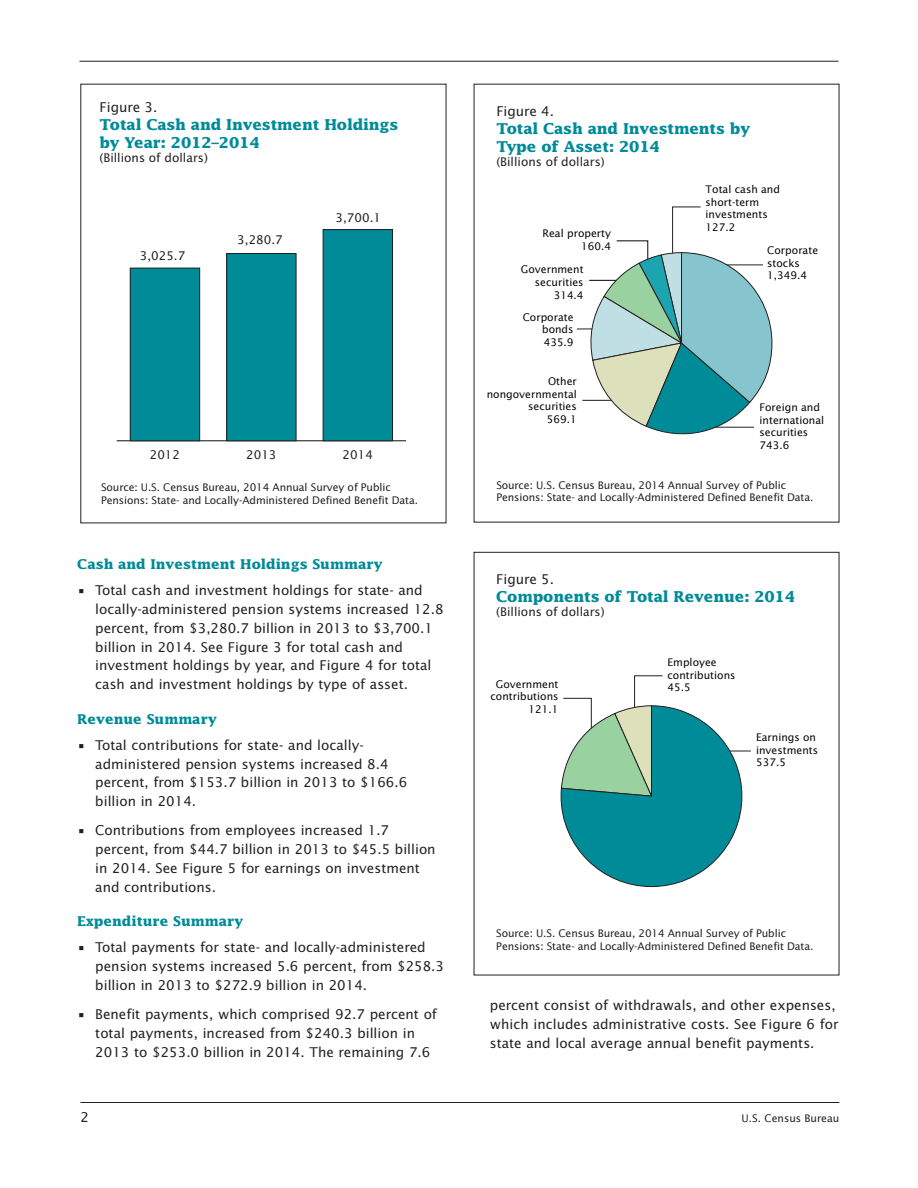
<style>
.page{position:relative;width:918px;height:1188px;background:#fff}
.page>*{position:absolute;margin:0;border:0;box-sizing:border-box;transform-origin:0 0}
.t1{font:700 15px/18px "Lucida";letter-spacing:-.01em;color:#008b98}
.t2{font:13.5px/18.8px "Lucida Sans";color:#231f20}
.subhead2{font:700 13.5px "Lucida";color:#008b98}
.t3{font:12px "Lucida Sans";color:#231f20}
.t4{font:10.5px/12.6px "Lucida Sans";letter-spacing:-.01em;color:#231f20}
.t5{font:10.5px/12.6px "Lucida Sans";color:#050504}
</style>
<div class="page">
<hr style="left:80px;top:61px;width:758px;height:1px;background:#231f20">
<hr style="left:80px;top:1102px;width:759px;height:1px;background:#231f20">
<hr style="left:117px;top:441px;width:289px;height:1px;background:#231f20">
<div style="left:130px;top:268px;width:70px;height:173px;background:#008b98"></div>
<div style="left:130px;top:268px;width:70px;height:173px;border:1px solid #231f20"></div>
<div style="left:227px;top:254px;width:69px;height:187px;background:#008b98"></div>
<div style="left:226px;top:253px;width:70px;height:188px;border:1px solid #231f20"></div>
<div style="left:323px;top:230px;width:70px;height:211px;background:#008b98"></div>
<div style="left:323px;top:229px;width:70px;height:212px;border:1px solid #231f20"></div>
<hr style="left:577px;top:329px;width:43px;height:1px;background:#231f20">
<hr style="left:582px;top:400px;width:41px;height:1px;background:#231f20">
<svg style="left:588px;top:207px;width:184px;height:228px"></svg>
<svg style="left:561px;top:675px;width:190px;height:212px"></svg>
<p class="t2" style="left:100px;top:98px;width:59px">Figure 3.</p>
<p class="t1" style="left:100px;top:115px;width:300px">Total Cash and Investment Holdings by Year: 2012–2014</p>
<p class="t3" style="left:100px;top:151px;width:110px">(Billions of dollars)</p>
<p class="t3" style="left:140px;top:249px;width:47px">3,025.7</p>
<p class="t3" style="left:237px;top:233px;width:47px">3,280.7</p>
<p class="t3" style="left:336px;top:211px;width:47px">3,700.1</p>
<p class="t3" style="left:150px;top:448px;width:32px">2012</p>
<p class="t3" style="left:246px;top:448px;width:32px">2013</p>
<p class="t3" style="left:343px;top:448px;width:32px">2014</p>
<p class="t4" style="left:101px;top:481px;width:319px">Source: U.S. Census Bureau, 2014 Annual Survey of Public<br>Pensions: State- and Locally-Administered Defined Benefit Data.</p>
<p class="t2" style="left:496px;top:102px;width:59px">Figure 4.</p>
<p class="t1" style="left:496px;top:119px;width:255px">Total Cash and Investments by<br>Type of Asset: 2014</p>
<p class="t3" style="left:496px;top:155px;width:110px">(Billions of dollars)</p>
<p class="t5" style="left:542px;top:227px;width:70px;text-align:right">Real property<br>160.4</p>
<p class="t5" style="left:521px;top:263px;width:64px;text-align:right">Government securities<br>314.4</p>
<p class="t5" style="left:542px;top:311px;width:33px;text-align:justify;text-indent:-19px">Corporate bonds 435.9</p>
<p class="t5" style="left:487px;top:375px;width:92px;text-align:right">Other nongovernmental securities<br>569.1</p>
<p class="t5" style="left:706px;top:183px;width:76px">Total cash and short-term investments<br>127.2</p>
<p class="t5" style="left:767px;top:244px;width:52px">Corporate stocks<br>1,349.4</p>
<p class="t5" style="left:760px;top:401px;width:66px">Foreign and international securities<br>743.6</p>
<p class="t4" style="left:496px;top:479px;width:319px">Source: U.S. Census Bureau, 2014 Annual Survey of Public<br>Pensions: State- and Locally-Administered Defined Benefit Data.</p>
<p class="subhead2" style="left:77px;top:556px;width:307px">Cash and Investment Holdings Summary</p>
<p class="t2" style="left:95px;top:581px;width:350px;text-indent:-18px">• Total cash and investment holdings for state- and locally-administered pension systems increased 12.8 percent, from $3,280.7 billion in 2013 to $3,700.1 billion in 2014. See Figure 3 for total cash and investment holdings by year, and Figure 4 for total cash and investment holdings by type of asset.</p>
<p class="subhead2" style="left:77px;top:711px;width:141px">Revenue Summary</p>
<p class="t2" style="left:95px;top:736px;width:314px;text-indent:-18px">• Total contributions for state- and locally&shy;administered pension systems increased 8.4 percent, from $153.7 billion in 2013 to $166.6 billion in 2014.</p>
<p class="t2" style="left:95px;top:821px;width:342px;text-indent:-18px">• Contributions from employees increased 1.7 percent, from $44.7 billion in 2013 to $45.5 billion in 2014. See Figure 5 for earnings on investment and contributions.</p>
<p class="subhead2" style="left:77px;top:913px;width:168px">Expenditure Summary</p>
<p class="t2" style="left:95px;top:938px;width:350px;text-indent:-18px">• Total payments for state- and locally-administered pension systems increased 5.6 percent, from $258.3 billion in 2013 to $272.9 billion in 2014.</p>
<p class="t2" style="left:95px;top:1005px;width:343px;text-indent:-18px">• Benefit payments, which comprised 92.7 percent of total payments, increased from $240.3 billion in<br>2013 to $253.0 billion in 2014. The remaining 7.6</p>
<p class="t2" style="left:490px;top:996px;width:350px">percent consist of withdrawals, and other expenses, which includes administrative costs. See Figure 6 for state and local average annual benefit payments.</p>
<p class="t2" style="left:496px;top:570px;width:59px">Figure 5.</p>
<p class="t1" style="left:496px;top:587px;width:300px">Components of Total Revenue: 2014</p>
<p class="t3" style="left:496px;top:605px;width:110px">(Billions of dollars)</p>
<p class="t5" style="left:668px;top:656px;width:70px">Employee contributions</p>
<p class="t5" style="left:496px;top:678px;width:64px">Government</p>
<p class="t5" style="left:668px;top:682px;width:25px">45.5</p>
<p class="t5" style="left:491px;top:690px;width:70px;text-align:right">contributions<br>121.1</p>
<p class="t5" style="left:756px;top:731px;width:64px">Earnings on investments<br>537.5</p>
<p class="t4" style="left:496px;top:927px;width:319px">Source: U.S. Census Bureau, 2014 Annual Survey of Public<br>Pensions: State- and Locally-Administered Defined Benefit Data.</p>
<p class="t2" style="left:80px;top:1108px;width:10px">2</p>
<p class="t4" style="left:742px;top:1112px;width:99px">U.S. Census Bureau</p>
</div>
